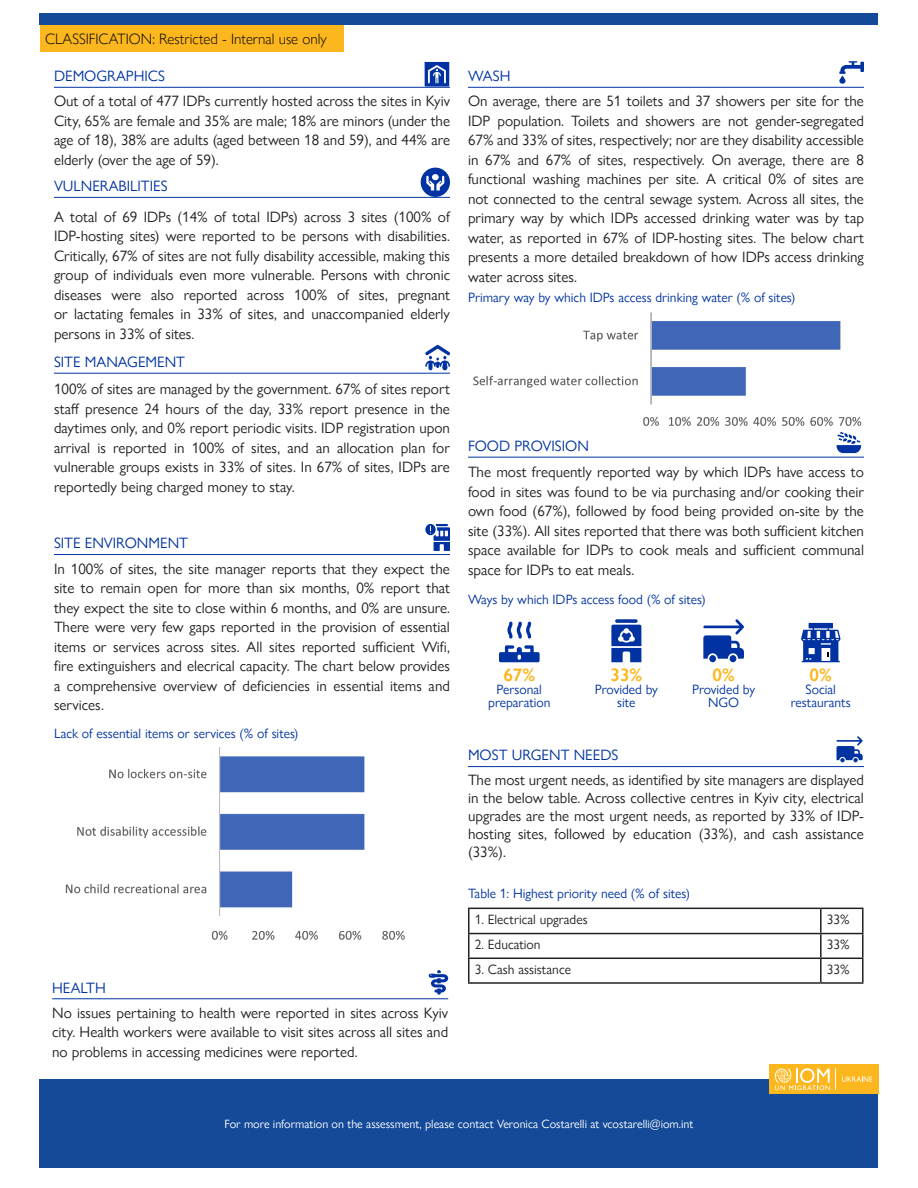
<style>
.page{position:relative;width:918px;height:1188px;background:#fff}
.page>*{position:absolute;margin:0;border:0;box-sizing:border-box;transform-origin:0 0}
.t1{font:600 18px "Gill Sans Nova";color:#fcb61c}
.t2{font:15px/19.5px "Gill Sans Nova";color:#231f20;text-align:justify}
.t3{font:15px "Gill Sans Nova";color:#0033a0}
.t4{font:300 15px "Gill Sans Nova";color:#000}
.t5{font:13.5px "Gill Sans Nova";color:#0033a0}
.t6{font:13.5px "Gill Sans Nova";color:#231f20}
.t7{font:12px "Gill Sans Nova";color:#fff}
</style>
<div class="page">
<div style="left:423px;top:60px;width:28px;height:28px;background:#0033a1;border:2px solid #fff"></div>
<div style="left:40px;top:14px;width:838px;height:11px;background:#144a97"></div>
<div style="left:40px;top:25px;width:304px;height:26px;background:#fcb71e"></div>
<hr style="left:468px;top:766px;width:396px;height:1px;background:#0033a0">
<hr style="left:468px;top:908px;width:353px;height:1px;background:#231f20">
<hr style="left:468px;top:909px;width:2px;height:24px;background:#231f20">
<hr style="left:821px;top:908px;width:43px;height:1px;background:#231f20">
<hr style="left:820px;top:909px;width:2px;height:24px;background:#231f20">
<hr style="left:862px;top:909px;width:2px;height:24px;background:#231f20">
<hr style="left:468px;top:933px;width:353px;height:1px;background:#231f20">
<hr style="left:468px;top:934px;width:2px;height:24px;background:#231f20">
<hr style="left:821px;top:933px;width:43px;height:1px;background:#231f20">
<hr style="left:820px;top:934px;width:2px;height:24px;background:#231f20">
<hr style="left:862px;top:934px;width:2px;height:24px;background:#231f20">
<hr style="left:468px;top:958px;width:353px;height:1px;background:#231f20">
<hr style="left:468px;top:959px;width:2px;height:23px;background:#231f20">
<hr style="left:821px;top:958px;width:43px;height:1px;background:#231f20">
<hr style="left:820px;top:959px;width:2px;height:23px;background:#231f20">
<hr style="left:862px;top:959px;width:2px;height:23px;background:#231f20">
<hr style="left:468px;top:982px;width:353px;height:2px;background:#231f20">
<hr style="left:821px;top:982px;width:43px;height:2px;background:#231f20">
<hr style="left:54px;top:197px;width:396px;height:1px;background:#0033a0">
<hr style="left:54px;top:87px;width:396px;height:1px;background:#0033a0">
<hr style="left:468px;top:87px;width:396px;height:1px;background:#0033a0">
<hr style="left:468px;top:457px;width:396px;height:1px;background:#0033a0">
<svg style="left:499px;top:645px;width:41px;height:17px"></svg>
<svg style="left:507px;top:622px;width:24px;height:17px"></svg>
<svg style="left:703px;top:619px;width:41px;height:43px"></svg>
<svg style="left:615px;top:619px;width:23px;height:4px"></svg>
<svg style="left:611px;top:625px;width:30px;height:37px"></svg>
<svg style="left:801px;top:623px;width:39px;height:39px"></svg>
<svg style="left:837px;top:439px;width:24px;height:14px"></svg>
<div style="left:421px;top:168px;width:29px;height:29px;background:#0033a1;border-radius:50%"></div>
<svg style="left:426px;top:176px;width:18px;height:14px"></svg>
<div style="left:432px;top:174px;width:7px;height:6px;background:#fff;border-radius:50%"></div>
<svg style="left:839px;top:61px;width:25px;height:23px"></svg>
<svg style="left:428px;top:65px;width:18px;height:18px"></svg>
<svg style="left:837px;top:736px;width:26px;height:26px"></svg>
<hr style="left:52px;top:998px;width:396px;height:1px;background:#0033a0">
<svg style="left:429px;top:970px;width:19px;height:25px"></svg>
<hr style="left:54px;top:373px;width:396px;height:1px;background:#0033a0">
<svg style="left:425px;top:345px;width:25px;height:25px"></svg>
<hr style="left:54px;top:554px;width:396px;height:1px;background:#0033a0">
<svg style="left:425px;top:524px;width:25px;height:27px"></svg>
<div style="left:40px;top:1079px;width:838px;height:89px;background:#144a97"></div>
<div style="left:769px;top:1065px;width:109px;height:29px;background:#fcb71e"></div>
<svg style="left:775px;top:1068px;width:55px;height:22px"></svg>
<svg style="left:842px;top:1076px;width:30px;height:6px"></svg>
<img style="left:473px;top:312px;width:389px;height:127px">
<img style="left:65px;top:747px;width:340px;height:193px">
<div style="left:217px;top:916px;width:209px;height:6px;background:#fff"></div>
<div style="left:396px;top:738px;width:6px;height:183px;background:#fff"></div>
<p class="t4" style="left:45px;top:30px;width:283px">CLASSIFICATION: Restricted - Internal use only</p>
<p class="t3" style="left:54px;top:67px;width:113px">DEMOGRAPHICS</p>
<p class="t2" style="left:54px;top:91px;width:398px">Out of a total of 477 IDPs currently hosted across the sites in Kyiv City, 65% are female and 35% are male; 18% are minors (under the age of 18), 38% are adults (aged between 18 and 59), and 44% are elderly (over the age of 59).</p>
<p class="t3" style="left:54px;top:177px;width:115px">VULNERABILITIES</p>
<p class="t2" style="left:54px;top:207px;width:398px">A total of 69 IDPs (14% of total IDPs) across 3 sites (100% of IDP-hosting sites) were reported to be persons with disabilities.<br>Critically, 67% of sites are not fully disability accessible, making this group of individuals even more vulnerable. Persons with chronic diseases were also reported across 100% of sites, pregnant or lactating females in 33% of sites, and unaccompanied elderly persons in 33% of sites.</p>
<p class="t3" style="left:54px;top:353px;width:133px">SITE MANAGEMENT</p>
<p class="t2" style="left:54px;top:379px;width:398px">100% of sites are managed by the government. 67% of sites report staff presence 24 hours of the day, 33% report presence in the daytimes only, and 0% report periodic visits. IDP registration upon arrival is reported in 100% of sites, and an allocation plan for vulnerable groups exists in 33% of sites. In 67% of sites, IDPs are reportedly being charged money to stay.</p>
<p class="t3" style="left:54px;top:534px;width:136px">SITE ENVIRONMENT</p>
<p class="t2" style="left:54px;top:559px;width:398px">In 100% of sites, the site manager reports that they expect the site to remain open for more than six months, 0% report that they expect the site to close within 6 months, and 0% are unsure.<br>There were very few gaps reported in the provision of essential items or services across sites. All sites reported sufficient Wifi, fire extinguishers and elecrical capacity. The chart below provides a comprehensive overview of deficiencies in essential items and services.</p>
<p class="t5" style="left:54px;top:725px;width:246px">Lack of essential items or services (% of sites)</p>
<p class="t3" style="left:52px;top:978px;width:55px">HEALTH</p>
<p class="t2" style="left:52px;top:1003px;width:398px">No issues pertaining to health were reported in sites across Kyiv city. Health workers were available to visit sites across all sites and no problems in accessing medicines were reported.</p>
<p class="t3" style="left:468px;top:67px;width:44px">WASH</p>
<p class="t2" style="left:468px;top:91px;width:398px">On average, there are 51 toilets and 37 showers per site for the IDP population. Toilets and showers are not gender-segregated 67% and 33% of sites, respectively; nor are they disability accessible in 67% and 67% of sites, respectively. On average, there are 8 functional washing machines per site. A critical 0% of sites are not connected to the central sewage system. Across all sites, the primary way by which IDPs accessed drinking water was by tap water, as reported in 67% of IDP-hosting sites. The below chart presents a more detailed breakdown of how IDPs access drinking water across sites.</p>
<p class="t5" style="left:468px;top:289px;width:329px">Primary way by which IDPs access drinking water (% of sites)</p>
<p class="t3" style="left:468px;top:437px;width:123px">FOOD PROVISION</p>
<p class="t2" style="left:468px;top:462px;width:398px">The most frequently reported way by which IDPs have access to food in sites was found to be via purchasing and/or cooking their own food (67%), followed by food being provided on-site by the site (33%). All sites reported that there was both sufficient kitchen space available for IDPs to cook meals and sufficient communal space for IDPs to eat meals.</p>
<p class="t5" style="left:468px;top:591px;width:239px">Ways by which IDPs access food (% of sites)</p>
<p class="t1" style="left:503px;top:664px;width:33px">67%</p>
<p class="t5" style="left:497px;top:681px;width:47px">Personal</p>
<p class="t5" style="left:488px;top:694px;width:64px">preparation</p>
<p class="t1" style="left:610px;top:664px;width:33px">33%</p>
<p class="t5" style="left:595px;top:681px;width:65px">Provided by</p>
<p class="t5" style="left:617px;top:694px;width:20px">site</p>
<p class="t1" style="left:713px;top:664px;width:24px">0%</p>
<p class="t5" style="left:692px;top:681px;width:65px">Provided by</p>
<p class="t5" style="left:708px;top:694px;width:33px">NGO</p>
<p class="t1" style="left:810px;top:664px;width:24px">0%</p>
<p class="t5" style="left:806px;top:681px;width:32px">Social</p>
<p class="t5" style="left:791px;top:694px;width:62px">restaurants</p>
<p class="t3" style="left:468px;top:746px;width:152px">MOST URGENT NEEDS</p>
<p class="t2" style="left:468px;top:771px;width:398px;line-height:18px">The most urgent needs, as identified by site managers are displayed in the below table. Across collective centres in Kyiv city, electrical upgrades are the most urgent needs, as reported by 33% of IDP&shy;hosting sites, followed by education (33%), and cash assistance (33%).</p>
<p class="t5" style="left:468px;top:885px;width:223px">Table 1: Highest priority need (% of sites)</p>
<p class="t6" style="left:475px;top:911px;width:114px">1. Electrical upgrades</p>
<p class="t6" style="left:827px;top:911px;width:24px">33%</p>
<p class="t6" style="left:475px;top:937px;width:67px">2. Education</p>
<p class="t6" style="left:827px;top:937px;width:24px">33%</p>
<p class="t6" style="left:475px;top:961px;width:98px">3. Cash assistance</p>
<p class="t6" style="left:827px;top:961px;width:24px">33%</p>
<p class="t7" style="left:225px;top:1117px;width:470px">For more information on the assessment, please contact Veronica Costarelli at vcostarelli@iom.int</p>
</div>
